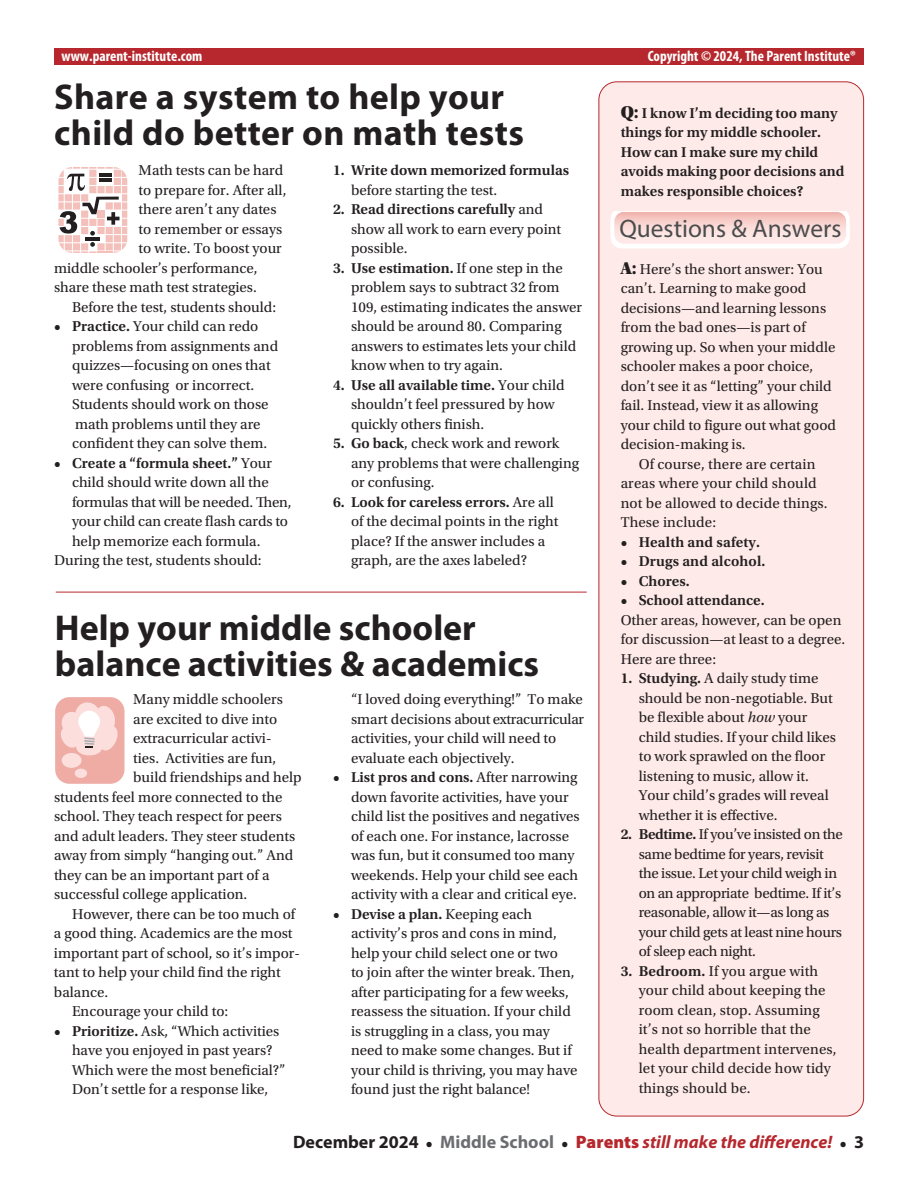
<style>
.page{position:relative;width:918px;height:1188px;background:#fff}
.page>*{position:absolute;margin:0;border:0;box-sizing:border-box;transform-origin:0 0}
.t1{font:700 36px/36px "Myriad Pro";color:#231f20}
.t2{font:25.35px "Block Berthold BQ";color:#4b4c4d}
.t3{font:italic 700 18px "Myriad Pro";color:#b6282d}
.t4{font:15px/19.5px "Utopia Std";color:#231f20}
.t5{font:600 15px/19.5px "Utopia Std";color:#231f20}
.t6{font:15px/19.5px "Utopia Std";letter-spacing:-.02em;color:#231f20}
.t7{font:700 condensed 15px "Myriad Pro";color:#fff}
.s1{font-weight:600}
.s2{font-weight:400}
.s3{font-family:"Utopia Std Black Headline";font-weight:400;font-size:18px}
.s4{font-family:"Utopia Std Black Headline";font-size:18px}
.s5{font-style:italic}
.s6{font-style:normal;color:#231f20}
.s7{font-family:"Utopia Std";font-style:normal;font-size:15px;color:#231f20}
.s8{font-style:normal;color:#6c6d70}
.s9{font-weight:900;font-style:normal}
</style>
<div class="page">
<div style="left:599px;top:82px;width:265px;height:1034px;background:#feeae8;border-radius:18px"></div>
<div style="left:54px;top:49px;width:810px;height:16px;background:#b6282d"></div>
<svg style="left:55px;top:697px;width:70px;height:87px;background:#f3c6c1"></svg>
<svg style="left:58px;top:167px;width:70px;height:86px"></svg>
<hr style="left:56px;top:592px;width:531px;height:1px;background:#b6282d">
<svg style="left:610px;top:211px;width:240px;height:37px"></svg>
<img style="left:614px;top:212px;width:232px;height:32px">
<p class="t7" style="left:62px;top:46px;width:142px">www.parent-institute.com</p>
<p class="t7" style="left:648px;top:46px;width:210px">Copyright © 2024, The Parent Institute®</p>
<h1 class="t1" style="left:54px;top:77px;width:471px">Share a system to help your child do better on math tests</h1>
<p class="t4" style="left:139px;top:161px;width:146px">Math tests can be hard</p>
<p class="t4" style="left:139px;top:180px;width:149px">to prepare for. After all,</p>
<p class="t4" style="left:139px;top:200px;width:139px">there aren’t any dates</p>
<p class="t4" style="left:139px;top:219px;width:145px">to remember or essays</p>
<p class="t4" style="left:139px;top:239px;width:145px">to write. To boost your</p>
<p class="t4" style="left:54px;top:258px;width:205px">middle schooler’s performance,</p>
<p class="t4" style="left:54px;top:278px;width:204px">share these math test strategies.</p>
<p class="t4" style="left:72px;top:297px;width:206px">Before the test, students should:</p>
<p class="t4" style="left:72px;top:317px;width:208px;text-indent:-18px"><span class="s1">• Practice.</span> Your child can redo problems from assignments and quizzes—focusing on ones that were confusing or incorrect.<br>Students should work on those math problems until they are confident they can solve them.</p>
<p class="t5" style="left:54px;top:453px;width:220px">• Create a “formula sheet.” <span class="s2">Your</span></p>
<p class="t4" style="left:72px;top:473px;width:198px">child should write down all the</p>
<p class="t4" style="left:72px;top:492px;width:221px">formulas that will be needed. Then,</p>
<p class="t4" style="left:72px;top:512px;width:217px">your child can create flash cards to</p>
<p class="t4" style="left:72px;top:531px;width:190px">help memorize each formula.</p>
<p class="t4" style="left:54px;top:551px;width:209px">During the test, students should:</p>
<p class="t5" style="left:333px;top:161px;width:238px">1. Write down memorized formulas</p>
<p class="t4" style="left:351px;top:180px;width:148px">before starting the test.</p>
<p class="t4" style="left:351px;top:200px;width:212px;text-indent:-18px"><span class="s1">2. Read directions carefully</span> and show all work to earn every point possible.</p>
<p class="t4" style="left:351px;top:258px;width:233px;text-indent:-18px"><span class="s1">3. Use estimation.</span> If one step in the problem says to subtract 32 from<br>109, estimating indicates the answer should be around 80. Comparing answers to estimates lets your child know when to try again.</p>
<p class="t4" style="left:351px;top:375px;width:215px;text-indent:-18px"><span class="s1">4. Use all available time.</span> Your child shouldn’t feel pressured by how quickly others finish.</p>
<p class="t4" style="left:351px;top:434px;width:230px;text-indent:-18px"><span class="s1">5. Go back</span>, check work and rework any problems that were challenging or confusing.</p>
<p class="t4" style="left:351px;top:492px;width:209px;text-indent:-18px"><span class="s1">6. Look for careless errors.</span> Are all of the decimal points in the right place? If the answer includes a graph, are the axes labeled?</p>
<h1 class="t1" style="left:55px;top:608px;width:486px">Help your middle schooler balance activities &amp; academics</h1>
<p class="t4" style="left:133px;top:690px;width:151px">Many middle schoolers</p>
<p class="t4" style="left:133px;top:709px;width:146px">are excited to dive into</p>
<p class="t4" style="left:133px;top:729px;width:140px">extracurricular activi-</p>
<p class="t4" style="left:133px;top:748px;width:144px">ties. Activities are fun,</p>
<p class="t4" style="left:133px;top:768px;width:170px">build friendships and help</p>
<p class="t4" style="left:54px;top:787px;width:230px">students feel more connected to the</p>
<p class="t4" style="left:54px;top:807px;width:229px">school. They teach respect for peers</p>
<p class="t4" style="left:54px;top:826px;width:243px">and adult leaders. They steer students</p>
<p class="t4" style="left:54px;top:846px;width:241px">away from simply “hanging out.” And</p>
<p class="t4" style="left:54px;top:865px;width:217px">they can be an important part of a</p>
<p class="t4" style="left:54px;top:885px;width:195px">successful college application.</p>
<p class="t4" style="left:72px;top:904px;width:225px">However, there can be too much of</p>
<p class="t4" style="left:54px;top:924px;width:240px">a good thing. Academics are the most</p>
<p class="t4" style="left:54px;top:943px;width:248px">important part of school, so it’s impor-</p>
<p class="t4" style="left:54px;top:963px;width:228px">tant to help your child find the right</p>
<p class="t4" style="left:54px;top:982px;width:56px">balance.</p>
<p class="t4" style="left:72px;top:1002px;width:158px">Encourage your child to:</p>
<p class="t4" style="left:72px;top:1021px;width:215px;text-indent:-18px"><span class="s1">• Prioritize.</span> Ask, “Which activities have you enjoyed in past years?<br>Which were the most beneficial?” Don’t settle for a response like,</p>
<p class="t4" style="left:351px;top:690px;width:235px">“I loved doing everything!” To make smart decisions about extracurricular activities, your child will need to evaluate each objectively.</p>
<p class="t4" style="left:351px;top:768px;width:230px;text-indent:-18px"><span class="s1">• List pros and cons.</span> After narrowing down favorite activities, have your child list the positives and negatives of each one. For instance, lacrosse was fun, but it consumed too many weekends. Help your child see each activity with a clear and critical eye.</p>
<p class="t4" style="left:351px;top:904px;width:228px;text-indent:-18px"><span class="s1">• Devise a plan.</span> Keeping each activity’s pros and cons in mind, help your child select one or two<br>to join after the winter break. Then, after participating for a few weeks, reassess the situation. If your child is struggling in a class, you may need to make some changes. But if your child is thriving, you may have found just the right balance!</p>
<p class="t5" style="left:621px;top:103px;width:225px"><span class="s3">Q:</span> I know I’m deciding too many things for my middle schooler.<br>How can I make sure my child avoids making poor decisions and makes responsible choices?</p>
<h2 class="t2" style="left:619px;top:213px;width:224px">Questions &amp; Answers</h2>
<p class="t4" style="left:621px;top:260px;width:217px"><span class="s4">A:</span> Here’s the short answer: You can’t. Learning to make good decisions—and learning lessons from the bad ones—is part of growing up. So when your middle schooler makes a poor choice, don’t see it as “letting” your child fail. Instead, view it as allowing your child to figure out what good decision-making is.</p>
<p class="t4" style="left:621px;top:455px;width:208px;text-indent:18px">Of course, there are certain areas where your child should not be allowed to decide things.<br>These include:</p>
<p class="t5" style="left:621px;top:532px;width:141px">• Health and safety.</p>
<p class="t5" style="left:621px;top:552px;width:146px">• Drugs and alcohol.</p>
<p class="t5" style="left:621px;top:571px;width:70px">• Chores.</p>
<p class="t5" style="left:621px;top:591px;width:145px">• School attendance.</p>
<p class="t4" style="left:621px;top:611px;width:226px">Other areas, however, can be open for discussion—at least to a degree.<br>Here are three:</p>
<p class="t4" style="left:639px;top:669px;width:199px;text-indent:-18px"><span class="s1">1. Studying.</span> A daily study time should be non-negotiable. But be flexible about <span class="s5">how</span> your child studies. If your child likes to work sprawled on the floor listening to music, allow it.<br>Your child’s grades will reveal whether it is effective.</p>
<p class="t6" style="left:639px;top:825px;width:206px;text-indent:-18px"><span class="s1">2. Bedtime.</span> If you’ve insisted on the same bedtime for years, revisit the issue. Let your child weigh in on an appropriate bedtime. If it’s reasonable, allow it—as long as your child gets at least nine hours of sleep each night.</p>
<p class="t4" style="left:639px;top:962px;width:199px;text-indent:-18px"><span class="s1">3. Bedroom.</span> If you argue with your child about keeping the room clean, stop. Assuming it’s not so horrible that the health department intervenes, let your child decide how tidy things should be.</p>
<p class="t3" style="left:293px;top:1130px;width:572px"><span class="s6">December 2024</span> <span class="s7">•</span> <span class="s8">Middle School</span> <span class="s7">•</span> <span class="s9">Parents</span> still make the difference! <span class="s7">•</span> <span class="s6">3</span></p>
</div>
